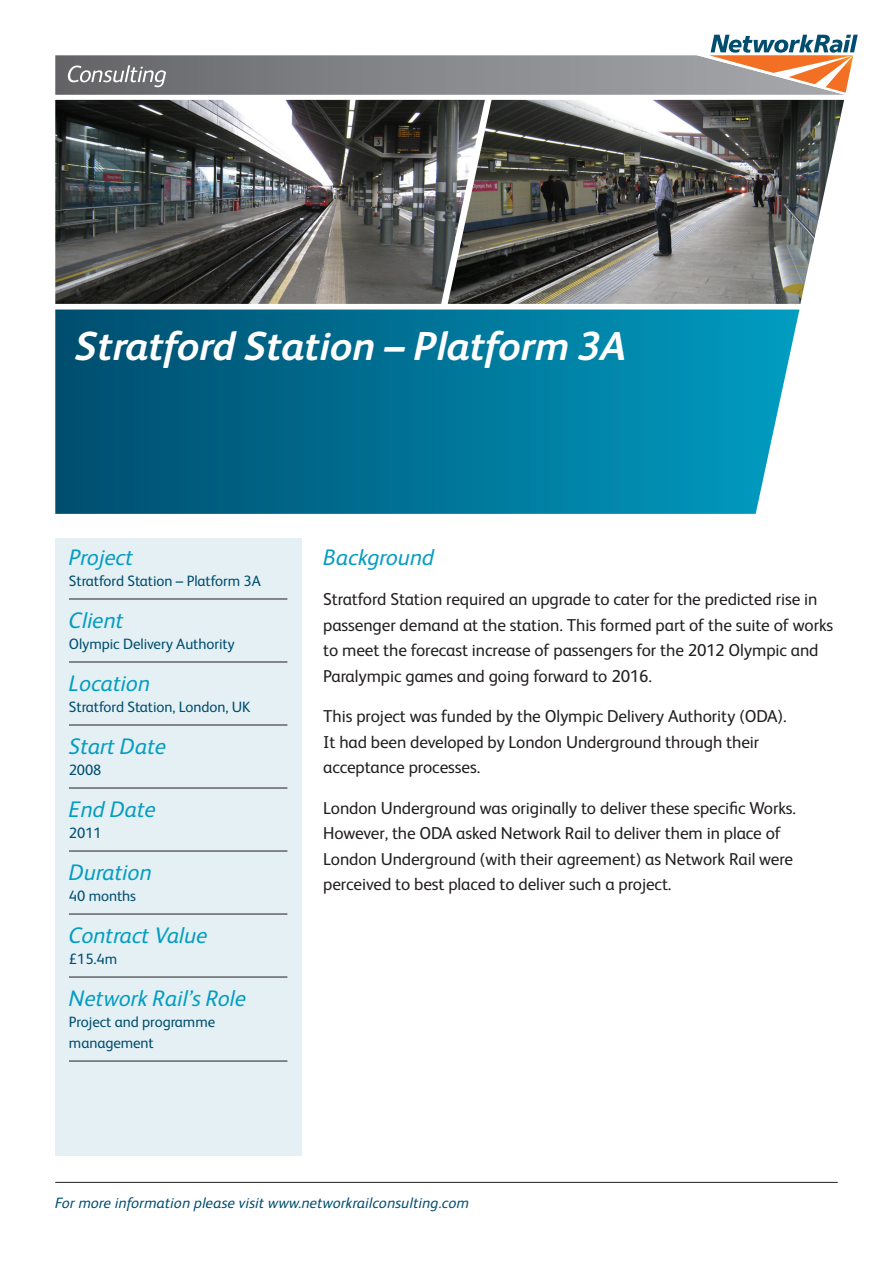
<style>
.page{position:relative;width:893px;height:1263px;background:#fff}
.page>*{position:absolute;margin:0;border:0;box-sizing:border-box;transform-origin:0 0}
.t1{font:italic 700 40.5px "Network Rail Sans";color:#fff}
.t2{font:italic 22.5px "Network Rail Sans";color:#039dc1}
.t3{font:17.25px/25.5px "Network Rail Sans";letter-spacing:-.005em;color:#231f20}
.t4{font:15px/21px "Network Rail Sans";letter-spacing:-.005em;color:#004e6f}
.t5{font:italic 15px "Network Rail Sans";letter-spacing:.01em;color:#004e6f}
</style>
<div class="page">
<svg style="left:55px;top:34px;width:803px;height:66px"></svg>
<div style="left:55px;top:538px;width:247px;height:618px;background:#e4f0f4"></div>
<hr style="left:69px;top:599px;width:218px;height:1px;background:#231f20">
<hr style="left:69px;top:662px;width:218px;height:1px;background:#231f20">
<hr style="left:69px;top:725px;width:218px;height:1px;background:#231f20">
<hr style="left:69px;top:788px;width:218px;height:1px;background:#231f20">
<hr style="left:69px;top:851px;width:218px;height:1px;background:#231f20">
<hr style="left:69px;top:914px;width:218px;height:1px;background:#231f20">
<hr style="left:69px;top:977px;width:218px;height:1px;background:#231f20">
<hr style="left:69px;top:1061px;width:218px;height:1px;background:#231f20">
<hr style="left:55px;top:1182px;width:783px;height:1px;background:#231f20">
<svg style="left:55px;top:309px;width:744px;height:205px;background:#087799"></svg>
<img style="left:55px;top:100px;width:393px;height:204px">
<img style="left:448px;top:100px;width:396px;height:204px">
<p class="t1" style="left:75px;top:318px;width:553px">Stratford Station – Platform 3A</p>
<p class="t2" style="left:69px;top:542px;width:65px">Project</p>
<p class="t4" style="left:69px;top:569px;width:193px">Stratford Station – Platform 3A</p>
<p class="t2" style="left:69px;top:605px;width:56px">Client</p>
<p class="t4" style="left:69px;top:632px;width:167px">Olympic Delivery Authority</p>
<p class="t2" style="left:69px;top:668px;width:82px">Location</p>
<p class="t4" style="left:69px;top:695px;width:183px">Stratford Station, London, UK</p>
<p class="t2" style="left:69px;top:731px;width:98px">Start Date</p>
<p class="t4" style="left:69px;top:758px;width:34px">2008</p>
<p class="t2" style="left:69px;top:794px;width:88px">End Date</p>
<p class="t4" style="left:69px;top:821px;width:34px">2011</p>
<p class="t2" style="left:69px;top:857px;width:84px">Duration</p>
<p class="t4" style="left:69px;top:884px;width:69px">40 months</p>
<p class="t2" style="left:69px;top:920px;width:140px">Contract Value</p>
<p class="t4" style="left:69px;top:947px;width:50px">£15.4m</p>
<p class="t2" style="left:69px;top:983px;width:178px">Network Rail’s Role</p>
<p class="t4" style="left:69px;top:1010px;width:148px">Project and programme management</p>
<p class="t2" style="left:323px;top:542px;width:112px">Background</p>
<p class="t3" style="left:323px;top:586px;width:512px">Stratford Station required an upgrade to cater for the predicted rise in passenger demand at the station. This formed part of the suite of works to meet the forecast increase of passengers for the 2012 Olympic and Paralympic games and going forward to 2016.</p>
<p class="t3" style="left:323px;top:703px;width:465px">This project was funded by the Olympic Delivery Authority (ODA).<br>It had been developed by London Underground through their acceptance processes.</p>
<p class="t3" style="left:323px;top:794px;width:474px">London Underground was originally to deliver these specific Works.<br>However, the ODA asked Network Rail to deliver them in place of London Underground (with their agreement) as Network Rail were perceived to best placed to deliver such a project.</p>
<p class="t5" style="left:55px;top:1193px;width:415px">For more information please visit www.networkrailconsulting.com</p>
</div>
